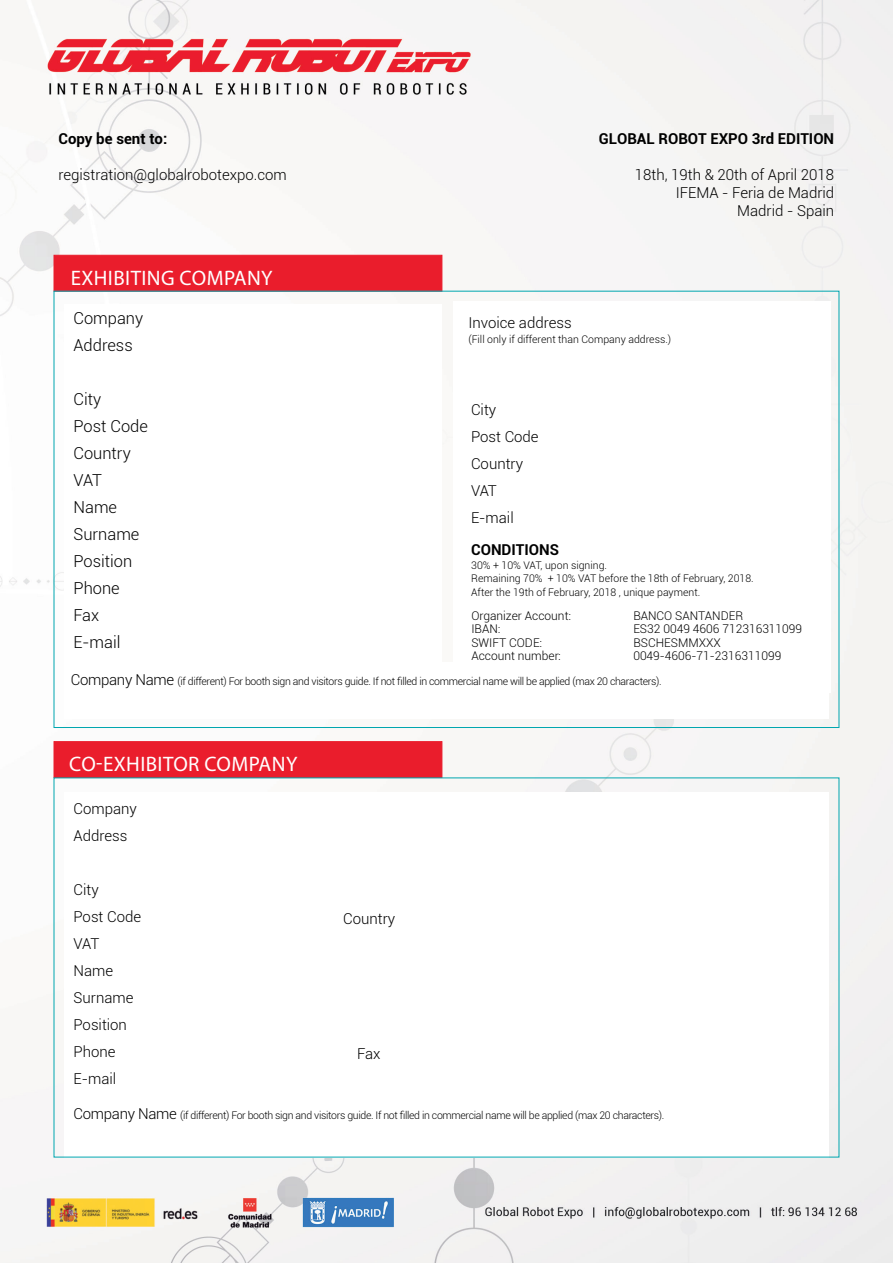
<style>
.page{position:relative;width:893px;height:1263px;background:#fff}
.page>*{position:absolute;margin:0;border:0;box-sizing:border-box;transform-origin:0 0}
.t1{font:21px "Myriad Pro";letter-spacing:.02em;color:#fff}
.t2{font:300 16.5px/27px "Roboto";color:#000}
.t3{font:300 15px/27px "Roboto";color:#000}
.t4{font:700 15px "Roboto";color:#000}
.t5{font:300 12px "Roboto";color:#000}
.t6{font:300 10.5px "Roboto";letter-spacing:-.03em;color:#000}
.t7{font:300 10.5px/13.5px "Roboto";color:#000}
.s1{font-size:15px}
</style>
<div class="page">
<img style="left:0;top:0;width:893px;height:1263px">
<div style="left:65px;top:304px;width:377px;height:392px;background:#fff"></div>
<div style="left:65px;top:792px;width:764px;height:365px;background:#fff"></div>
<div style="left:453px;top:301px;width:377px;height:392px;background:#fff"></div>
<div style="left:65px;top:662px;width:764px;height:56px;background:#fff"></div>
<div style="left:54px;top:255px;width:388px;height:37px;background:#ea1d2c;border:1px solid #ea1d2c"></div>
<div style="left:54px;top:741px;width:388px;height:37px;background:#ea1d2c;border:1px solid #ea1d2c"></div>
<h3 class="t4" style="left:59px;top:128px;width:110px">Copy be sent to:</h3>
<h3 class="t3" style="left:59px;top:160px;width:230px">registration@globalrobotexpo.com</h3>
<h1 class="t1" style="left:71px;top:265px;width:203px">EXHIBITING COMPANY</h1>
<h2 class="t2" style="left:74px;top:304px;width:71px">Company<br>Address</h2>
<h2 class="t2" style="left:74px;top:385px;width:76px">City<br>Post Code<br>Country<br>VAT<br>Name<br>Surname<br>Position<br>Phone<br>Fax<br>E-mail</h2>
<h3 class="t4" style="left:599px;top:128px;width:237px">GLOBAL ROBOT EXPO 3rd EDITION</h3>
<h3 class="t3" style="left:635px;top:165px;width:201px;line-height:18px;text-align:right">18th, 19th &amp; 20th of April 2018<br>IFEMA - Feria de Madrid<br>Madrid - Spain</h3>
<h3 class="t3" style="left:468px;top:308px;width:105px">Invoice address</h3>
<p class="t7" style="left:468px;top:332px;width:204px">(Fill only if different than Company address.)</p>
<h3 class="t3" style="left:471px;top:395px;width:69px">City<br>Post Code<br>Country<br>VAT<br>E-mail</h3>
<h3 class="t4" style="left:471px;top:539px;width:89px">CONDITIONS</h3>
<p class="t7" style="left:471px;top:558px;width:284px">30% + 10% VAT, upon signing.<br>Remaining 70% + 10% VAT before the 18th of February, 2018.<br>After the 19th of February, 2018 , unique payment.</p>
<p class="t5" style="left:471px;top:607px;width:101px">Organizer Account:</p>
<p class="t5" style="left:633px;top:607px;width:111px">BANCO SANTANDER</p>
<p class="t5" style="left:471px;top:620px;width:31px">IBAN:</p>
<p class="t5" style="left:633px;top:620px;width:170px">ES32 0049 4606 712316311099</p>
<p class="t5" style="left:471px;top:634px;width:72px">SWIFT CODE:</p>
<p class="t5" style="left:633px;top:634px;width:89px">BSCHESMMXXX</p>
<p class="t5" style="left:471px;top:647px;width:91px">Account number:</p>
<p class="t5" style="left:633px;top:647px;width:150px">0049-4606-71-2316311099</p>
<p class="t6" style="left:71px;top:674px;width:592px"><span class="s1">Company Name</span> (if different) For booth sign and visitors guide. If not filled in commercial name will be applied (max 20 characters).</p>
<h1 class="t1" style="left:69px;top:751px;width:230px">CO-EXHIBITOR COMPANY</h1>
<h3 class="t3" style="left:74px;top:795px;width:65px">Company<br>Address</h3>
<h3 class="t3" style="left:74px;top:876px;width:69px">City<br>Post Code<br>VAT<br>Name<br>Surname<br>Position<br>Phone<br>E-mail</h3>
<h3 class="t3" style="left:343px;top:905px;width:54px">Country</h3>
<h3 class="t3" style="left:357px;top:1040px;width:25px">Fax</h3>
<p class="t6" style="left:74px;top:1108px;width:592px"><span class="s1">Company Name</span> (if different) For booth sign and visitors guide. If not filled in commercial name will be applied (max 20 characters).</p>
</div>
